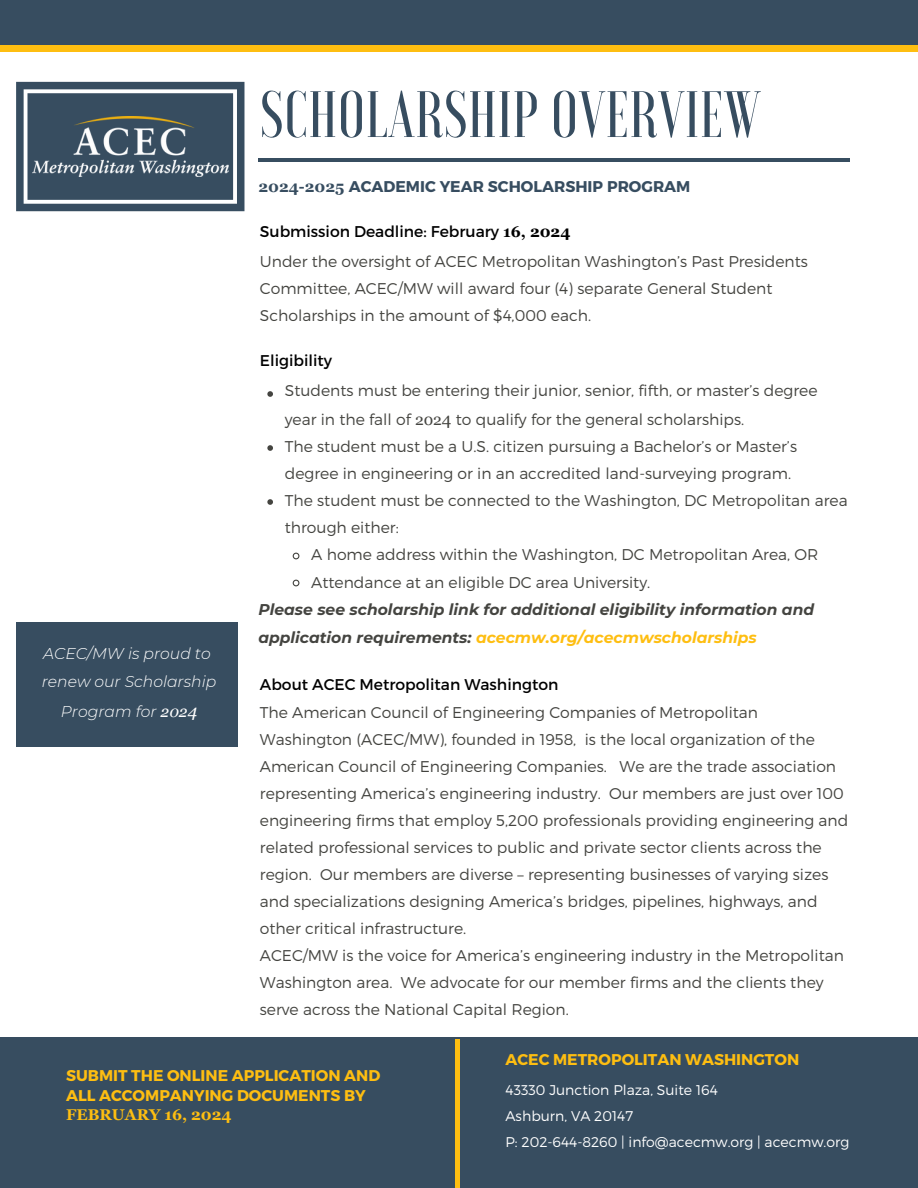
<style>
.page{position:relative;width:918px;height:1188px;background:#fff}
.page>*{position:absolute;margin:0;border:0;box-sizing:border-box;transform-origin:0 0}
.t1{font:500 65.4px "Voga";letter-spacing:.01em;color:#374d60}
.t2{font:300 15.6px/27px "Montserrat";color:#444440}
.t3{font:italic 700 15.6px/28.2px "Montserrat";color:#444440}
.t4{font:700 15.6px/20.2px "Montserrat";color:#febe11}
.t5{font:italic 300 15.6px/28.2px "Montserrat";color:#fff}
.t6{font:15.6px "Montserrat";color:#000}
.t7{font:700 15.6px "Montserrat";color:#374d60}
.t8{font:700 15.6px "Georgia";color:#febe11}
.t9{font:300 14.1px/26px "Montserrat";color:#fff}
.s1{font-family:"Georgia";font-weight:400}
.s2{font-family:"Georgia";font-weight:400;font-size:17.1px}
.s3{font-family:"Georgia"}
.s4{font-weight:400;color:#000}
.s5{font-family:"Georgia";font-weight:700;color:#000}
.s6{color:#febe11}
</style>
<div class="page">
<svg style="left:16px;top:82px;width:228px;height:129px;background:#546777"></svg>
<div style="left:0;top:0;width:918px;height:47px;background:#374d60"></div>
<div style="left:0;top:1038px;width:918px;height:150px;background:#374d60"></div>
<hr style="left:258px;top:158px;width:592px;height:4px;background:#374d60">
<hr style="left:456px;top:1040px;width:3px;height:148px;background:#febe11">
<img style="left:32px;top:116px;width:196px;height:61px">
<div style="left:16px;top:622px;width:222px;height:125px;background:#374d60"></div>
<svg style="left:267px;top:391px;width:6px;height:6px"></svg>
<svg style="left:267px;top:445px;width:6px;height:6px"></svg>
<svg style="left:267px;top:499px;width:6px;height:6px"></svg>
<svg style="left:292px;top:552px;width:8px;height:8px"></svg>
<svg style="left:292px;top:579px;width:8px;height:8px"></svg>
<div style="left:0;top:46px;width:918px;height:5px;background:#febe11"></div>
<h1 class="t1" style="left:260px;top:82px;width:502px">SCHOLARSHIP OVERVIEW</h1>
<p class="t5" style="left:42px;top:639px;width:176px">ACEC/MW is proud to renew our Scholarship</p>
<p class="t5" style="left:61px;top:697px;width:138px">Program for <span class="s1">202</span><span class="s2">4</span></p>
<p class="t7" style="left:258px;top:176px;width:434px"><span class="s3">2024-2025</span> ACADEMIC YEAR SCHOLARSHIP PROGRAM</p>
<p class="t2" style="left:260px;top:216px;width:550px;line-height:29.7px"><span class="s4">Submission Deadline: February</span> <span class="s5">16, 2024<br></span>Under the oversight of ACEC Metropolitan Washington’s Past Presidents</p>
<p class="t2" style="left:260px;top:274px;width:514px">Committee, ACEC/MW will award four (4) separate General Student<br>Scholarships in the amount of $4,000 each.</p>
<p class="t6" style="left:260px;top:350px;width:74px">Eligibility</p>
<p class="t2" style="left:285px;top:375px;width:534px;line-height:29.2px">Students must be entering their junior, senior, fifth, or master’s degree year in the fall of <span class="s1">202</span><span class="s2">4</span> to qualify for the general scholarships.</p>
<p class="t2" style="left:285px;top:432px;width:514px">The student must be a U.S. citizen pursuing a Bachelor’s or Master’s</p>
<p class="t2" style="left:285px;top:459px;width:508px">degree in engineering or in an accredited land-surveying program.</p>
<p class="t2" style="left:285px;top:486px;width:564px">The student must be connected to the Washington, DC Metropolitan area</p>
<p class="t2" style="left:285px;top:513px;width:115px">through either:</p>
<p class="t2" style="left:311px;top:540px;width:509px">A home address within the Washington, DC Metropolitan Area, OR</p>
<p class="t2" style="left:311px;top:568px;width:340px">Attendance at an eligible DC area University.</p>
<p class="t3" style="left:258px;top:595px;width:557px">Please see scholarship link for additional eligibility information and application requirements: <span class="s6">acecmw.org/acecmwscholarships</span></p>
<p class="t6" style="left:260px;top:674px;width:300px">About ACEC Metropolitan Washington</p>
<p class="t2" style="left:260px;top:699px;width:590px">The American Council of Engineering Companies of Metropolitan Washington (ACEC/MW), founded in 1958, is the local organization of the American Council of Engineering Companies. We are the trade association representing America’s engineering industry. Our members are just over 100 engineering firms that employ 5,200 professionals providing engineering and related professional services to public and private sector clients across the region. Our members are diverse – representing businesses of varying sizes and specializations designing America’s bridges, pipelines, highways, and other critical infrastructure.<br>ACEC/MW is the voice for America’s engineering industry in the Metropolitan Washington area. We advocate for our member firms and the clients they serve across the National Capital Region.</p>
<p class="t4" style="left:66px;top:1065px;width:316px">SUBMIT THE ONLINE APPLICATION AND<br>ALL ACCOMPANYING DOCUMENTS BY</p>
<p class="t8" style="left:66px;top:1105px;width:167px">FEBRUARY 16, 2024</p>
<p class="t4" style="left:506px;top:1048px;width:295px">ACEC METROPOLITAN WASHINGTON</p>
<p class="t9" style="left:506px;top:1076px;width:345px">43330 Junction Plaza, Suite 164<br>Ashburn, VA 20147<br>P: 202-644-8260 | info@acecmw.org | acecmw.org</p>
</div>
